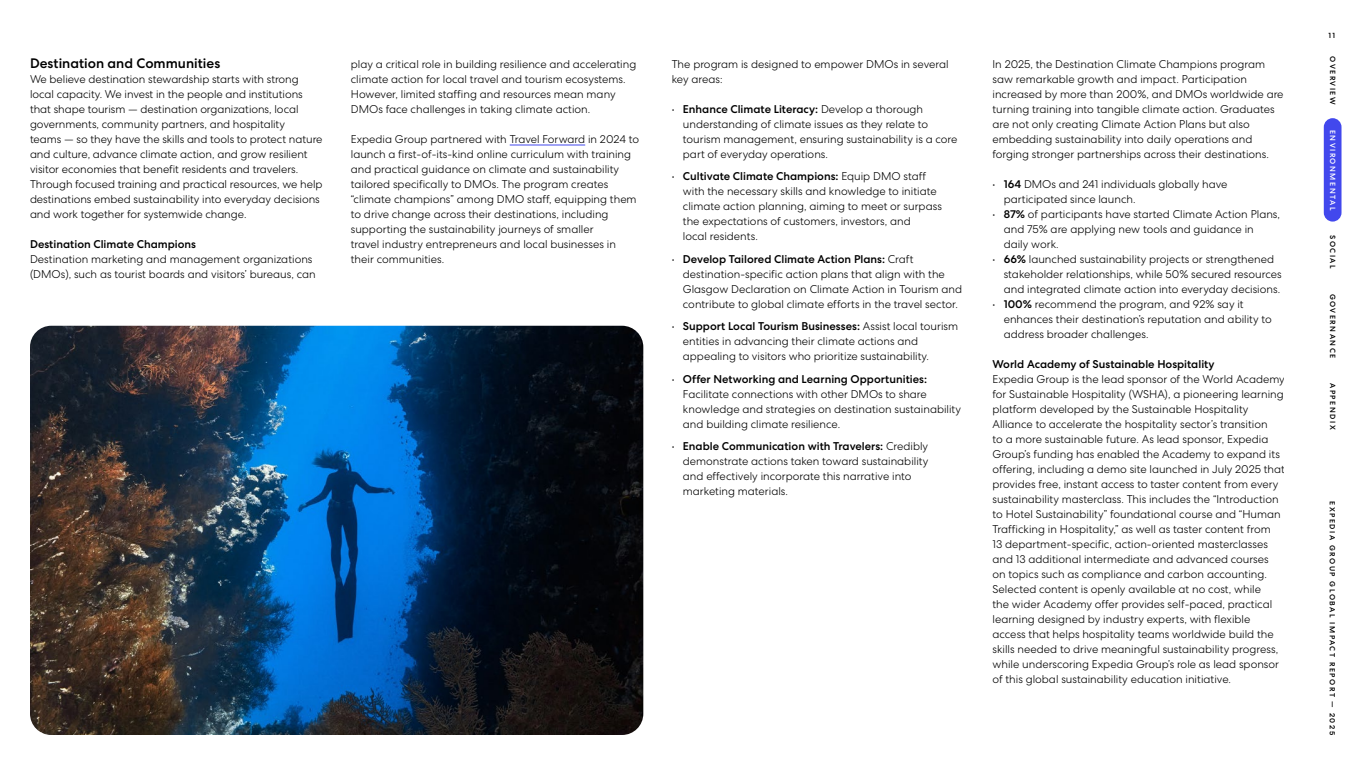
<style>
.page{position:relative;width:1360px;height:765px;background:#fff}
.page>*{position:absolute;margin:0;border:0;box-sizing:border-box;transform-origin:0 0}
.t1{font:500 13.75px "Centra No 2";color:#000}
.Body_copy{font:300 11.25px/15px "Centra No 2";color:#000}
.t2{font:500 11.25px "Centra No 2";color:#000}
.t3{font:500 7.5px "Centra No 2";letter-spacing:.2em;color:#000}
.t4{font:500 7.5px "Centra No 2";letter-spacing:.2em;color:#fff}
.s1{font-weight:500}
</style>
<div class="page">
<img style="left:30px;top:326px;width:613px;height:409px">
<hr style="left:510px;top:145px;width:75px;height:1px;background:#4248ed">
<div style="left:1324px;top:118px;width:17px;height:104px;background:#4248ed;border-radius:9px"></div>
<h2 class="t1" style="left:30px;top:55px;width:192px">Destination and Communities</h2>
<p class="Body_copy" style="left:30px;top:71px;width:294px">We believe destination stewardship starts with strong local capacity. We invest in the people and institutions that shape tourism — destination organizations, local governments, community partners, and hospitality<br>teams — so they have the skills and tools to protect nature and culture, advance climate action, and grow resilient visitor economies that benefit residents and travelers.<br>Through focused training and practical resources, we help destinations embed sustainability into everyday decisions and work together for systemwide change.</p>
<h3 class="t2" style="left:30px;top:237px;width:168px">Destination Climate Champions</h3>
<p class="Body_copy" style="left:30px;top:251px;width:287px">Destination marketing and management organizations (DMOs), such as tourist boards and visitors’ bureaus, can</p>
<p class="Body_copy" style="left:351px;top:56px;width:287px">play a critical role in building resilience and accelerating climate action for local travel and tourism ecosystems.<br>However, limited staffing and resources mean many DMOs face challenges in taking climate action.</p>
<p class="Body_copy" style="left:351px;top:131px;width:290px">Expedia Group partnered with Travel Forward in 2024 to launch a first-of-its-kind online curriculum with training and practical guidance on climate and sustainability tailored specifically to DMOs. The program creates “climate champions” among DMO staff, equipping them to drive change across their destinations, including supporting the sustainability journeys of smaller<br>travel industry entrepreneurs and local businesses in their communities.</p>
<p class="Body_copy" style="left:672px;top:56px;width:278px">The program is designed to empower DMOs in several key areas:</p>
<p class="Body_copy" style="left:683px;top:101px;width:276px;text-indent:-11px">• <span class="s1">Enhance Climate Literacy:</span> Develop a thorough understanding of climate issues as they relate to tourism management, ensuring sustainability is a core part of everyday operations.</p>
<p class="Body_copy" style="left:683px;top:169px;width:260px;text-indent:-11px">• <span class="s1">Cultivate Climate Champions:</span> Equip DMO staff with the necessary skills and knowledge to initiate climate action planning, aiming to meet or surpass the expectations of customers, investors, and<br>local residents.</p>
<p class="Body_copy" style="left:683px;top:251px;width:281px;text-indent:-11px">• <span class="s1">Develop Tailored Climate Action Plans:</span> Craft destination-specific action plans that align with the Glasgow Declaration on Climate Action in Tourism and contribute to global climate efforts in the travel sector.</p>
<p class="Body_copy" style="left:683px;top:319px;width:277px;text-indent:-11px">• <span class="s1">Support Local Tourism Businesses:</span> Assist local tourism entities in advancing their climate actions and appealing to visitors who prioritize sustainability.</p>
<p class="Body_copy" style="left:683px;top:371px;width:280px;text-indent:-11px">• <span class="s1">Offer Networking and Learning Opportunities:<br></span>Facilitate connections with other DMOs to share knowledge and strategies on destination sustainability and building climate resilience.</p>
<p class="Body_copy" style="left:683px;top:439px;width:247px;text-indent:-11px">• <span class="s1">Enable Communication with Travelers:</span> Credibly demonstrate actions taken toward sustainability and effectively incorporate this narrative into marketing materials.</p>
<p class="Body_copy" style="left:992px;top:56px;width:293px">In 2025, the Destination Climate Champions program saw remarkable growth and impact. Participation increased by more than 200%, and DMOs worldwide are turning training into tangible climate action. Graduates are not only creating Climate Action Plans but also embedding sustainability into daily operations and forging stronger partnerships across their destinations.</p>
<p class="Body_copy" style="left:1004px;top:176px;width:225px;text-indent:-11px">• <span class="s1">164</span> DMOs and 241 individuals globally have participated since launch.</p>
<p class="Body_copy" style="left:1004px;top:206px;width:278px;text-indent:-11px">• <span class="s1">87%</span> of participants have started Climate Action Plans, and 75% are applying new tools and guidance in daily work.</p>
<p class="Body_copy" style="left:1004px;top:251px;width:279px;text-indent:-11px">• <span class="s1">66%</span> launched sustainability projects or strengthened stakeholder relationships, while 50% secured resources and integrated climate action into everyday decisions.</p>
<p class="Body_copy" style="left:1004px;top:296px;width:270px;text-indent:-11px">• <span class="s1">100%</span> recommend the program, and 92% say it enhances their destination’s reputation and ability to address broader challenges.</p>
<h3 class="t2" style="left:992px;top:357px;width:224px">World Academy of Sustainable Hospitality</h3>
<p class="Body_copy" style="left:992px;top:371px;width:294px">Expedia Group is the lead sponsor of the World Academy for Sustainable Hospitality (WSHA), a pioneering learning platform developed by the Sustainable Hospitality Alliance to accelerate the hospitality sector’s transition<br>to a more sustainable future. As lead sponsor, Expedia Group’s funding has enabled the Academy to expand its offering, including a demo site launched in July 2025 that provides free, instant access to taster content from every sustainability masterclass. This includes the “Introduction to Hotel Sustainability” foundational course and “Human Trafficking in Hospitality,” as well as taster content from<br>13 department-specific, action-oriented masterclasses and 13 additional intermediate and advanced courses<br>on topics such as compliance and carbon accounting.<br>Selected content is openly available at no cost, while<br>the wider Academy offer provides self-paced, practical learning designed by industry experts, with flexible access that helps hospitality teams worldwide build the skills needed to drive meaningful sustainability progress, while underscoring Expedia Group’s role as lead sponsor of this global sustainability education initiative.</p>
<p class="t3" style="left:1328px;top:31px;width:8px">11</p>
<p class="t3" style="left:1337px;top:56px;width:50px;rotate:90deg">OVERVIEW</p>
<p class="t4" style="left:1337px;top:130px;width:82px;rotate:90deg">ENVIRONMENTAL</p>
<p class="t3" style="left:1337px;top:235px;width:35px;rotate:90deg">SOCIAL</p>
<p class="t3" style="left:1337px;top:294px;width:66px;rotate:90deg">GOVERNANCE</p>
<p class="t3" style="left:1337px;top:383px;width:48px;rotate:90deg">APPENDIX</p>
<p class="t3" style="left:1337px;top:501px;width:235px;rotate:90deg">EXPEDIA GROUP GLOBAL IMPACT REPORT — 2025</p>
</div>
